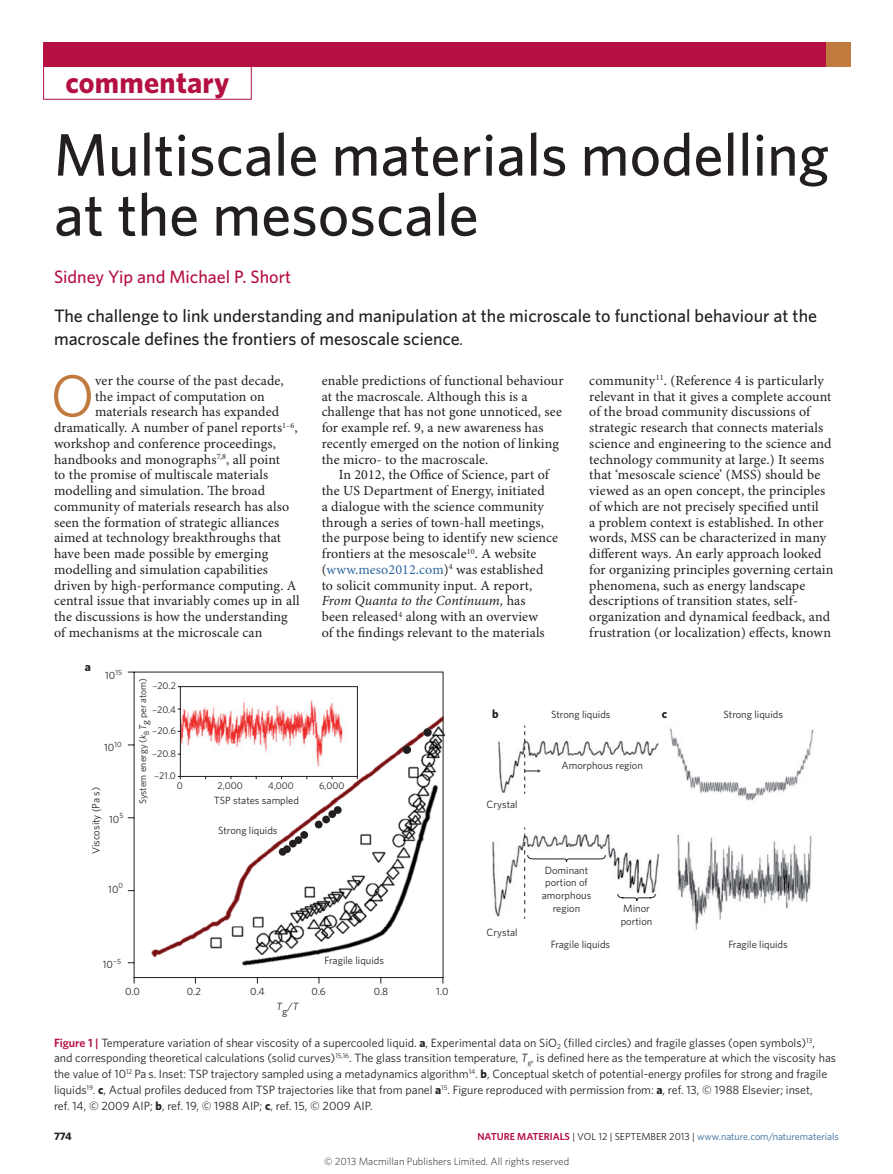
<style>
.page{position:relative;width:893px;height:1174px;background:#fff}
.page>*{position:absolute;margin:0;border:0;box-sizing:border-box;transform-origin:0 0}
.Title{font:500 60px/60px "Whitney";color:#231f20}
.Body_first_w_drop_c{font:59.25px "Whitney";color:#c17b3f}
.t1{font:700 30px "Whitney";letter-spacing:.01em;color:#b41142}
.Standfirst{font:500 18px/22.5px "Whitney";color:#231f20}
.Author{font:500 18px "Whitney";color:#b41142}
.Body_text{font:13.95px/15.8px "Minion Pro";letter-spacing:.01em;color:#231f20}
.Body_first_w_drop_c-2{font:13.95px/15.8px "Minion Pro";letter-spacing:.01em;color:#231f20}
.Figure_caption{font:12px/15.8px "Whitney";color:#231f20}
.t2{font:700 12px "Whitney";color:#231f20}
.t3{font:700 10.8px "Whitney";color:#231f20}
.t4{font:10.5px/12.6px "Whitney";color:#231f20;text-align:center}
.t5{font:300 10.5px "Whitney";color:#231f20}
.t6{font:italic 10.5px "Whitney";color:#231f20}
.t7{font:10.2px "Whitney";color:#2f679b}
.t8{font:9.75px "Whitney";color:#231f20}
.s1{font-weight:400;font-style:italic}
.s2{color:#2f679b}
.s3{font-style:italic}
.s4{font-family:"Minion Pro"}
.s5{font-style:normal}
.s6{font-weight:600;color:#b41142}
.s7{font-weight:700}
.s8{color:#231f20}
</style>
<div class="page">
<div style="left:43px;top:66px;width:209px;height:34px;border:1px solid #b41142"></div>
<div style="left:43px;top:43px;width:806px;height:24px;background:#b41142"></div>
<div style="left:826px;top:43px;width:24px;height:24px;background:#c17b3f"></div>
<img style="left:492px;top:728px;width:322px;height:202px">
<svg style="left:524px;top:827px;width:132px;height:91px"></svg>
<svg style="left:524px;top:725px;width:17px;height:68px"></svg>
<svg style="left:127px;top:671px;width:317px;height:313px"></svg>
<svg style="left:177px;top:686px;width:181px;height:93px"></svg>
<p class="t1" style="left:65px;top:62px;width:166px">commentary</p>
<p class="Title" style="left:54px;top:124px;width:776px">Multiscale materials modelling at the mesoscale</p>
<p class="Author" style="left:54px;top:265px;width:239px">Sidney Yip and Michael P. Short</p>
<p class="Standfirst" style="left:54px;top:304px;width:765px">The challenge to link understanding and manipulation at the microscale to functional behaviour at the macroscale defines the frontiers of mesoscale science<span class="s1">.</span></p>
<p class="Body_first_w_drop_c" style="left:50px;top:356px;width:46px">O</p>
<p class="Body_first_w_drop_c-2" style="left:95px;top:373px;width:190px">ver the course of the past decade,</p>
<p class="Body_first_w_drop_c-2" style="left:322px;top:373px;width:243px">enable predictions of functional behaviour at the macroscale. Although this is a challenge that has not gone unnoticed, see for example ref. 9, a new awareness has recently emerged on the notion of linking the micro- to the macroscale.</p>
<p class="Body_text" style="left:322px;top:467px;width:238px;text-indent:17px">In 2012, the Office of Science, part of the US Department of Energy, initiated<br>a dialogue with the science community through a series of town-hall meetings, the purpose being to identify new science frontiers at the mesoscale<sup>10</sup>. A website (<span class="s2">www.meso2012.com</span>)<sup>4</sup> was established to solicit community input. A report, <span class="s3">From Quanta to the Continuum,</span> has<br>been released<sup>4</sup> along with an overview<br>of the findings relevant to the materials</p>
<p class="Body_text" style="left:589px;top:373px;width:246px">community<sup>11</sup>. (Reference 4 is particularly relevant in that it gives a complete account of the broad community discussions of strategic research that connects materials science and engineering to the science and technology community at large.) It seems that ‘mesoscale science’ (MSS) should be viewed as an open concept, the principles of which are not precisely specified until<br>a problem context is established. In other words, MSS can be characterized in many different ways. An early approach looked for organizing principles governing certain phenomena, such as energy landscape descriptions of transition states, self&shy;organization and dynamical feedback, and frustration (or localization) effects, known</p>
<p class="Body_first_w_drop_c-2" style="left:95px;top:389px;width:171px">the impact of computation on</p>
<p class="Body_first_w_drop_c-2" style="left:95px;top:404px;width:186px">materials research has expanded</p>
<p class="Body_first_w_drop_c-2" style="left:54px;top:420px;width:245px">dramatically. A number of panel reports<sup>1–6</sup>,</p>
<p class="Body_first_w_drop_c-2" style="left:54px;top:436px;width:223px">workshop and conference proceedings,</p>
<p class="Body_first_w_drop_c-2" style="left:54px;top:452px;width:228px">handbooks and monographs<sup>7,8</sup>, all point</p>
<p class="Body_first_w_drop_c-2" style="left:54px;top:467px;width:216px">to the promise of multiscale materials</p>
<p class="Body_first_w_drop_c-2" style="left:54px;top:483px;width:213px">modelling and simulation. The broad</p>
<p class="Body_first_w_drop_c-2" style="left:54px;top:499px;width:237px">community of materials research has also</p>
<p class="Body_first_w_drop_c-2" style="left:54px;top:515px;width:227px">seen the formation of strategic alliances</p>
<p class="Body_first_w_drop_c-2" style="left:54px;top:530px;width:229px">aimed at technology breakthroughs that</p>
<p class="Body_first_w_drop_c-2" style="left:54px;top:546px;width:216px">have been made possible by emerging</p>
<p class="Body_first_w_drop_c-2" style="left:54px;top:562px;width:215px">modelling and simulation capabilities</p>
<p class="Body_first_w_drop_c-2" style="left:54px;top:578px;width:244px">driven by high-performance computing. A</p>
<p class="Body_first_w_drop_c-2" style="left:54px;top:593px;width:247px">central issue that invariably comes up in all</p>
<p class="Body_first_w_drop_c-2" style="left:54px;top:609px;width:235px">the discussions is how the understanding</p>
<p class="Body_first_w_drop_c-2" style="left:54px;top:625px;width:210px">of mechanisms at the microscale can</p>
<p class="t2" style="left:85px;top:658px;width:8px">a</p>
<p class="t4" style="left:105px;top:669px;width:18px">10<sup>15</sup></p>
<p class="t4" style="left:104px;top:741px;width:19px">10<sup>10</sup></p>
<p class="t4" style="left:89px;top:854px;width:69px;rotate:-90deg">Viscosity <span class="s4">(</span>Pa s)</p>
<p class="t4" style="left:109px;top:812px;width:16px">10<sup>5</sup></p>
<p class="t4" style="left:108px;top:882px;width:16px">10<sup>0</sup></p>
<p class="t8" style="left:136px;top:804px;width:128px;rotate:-90deg">System energy (<span class="s3">k</span><sub>B</sub><span class="s3">T</span>g per atom)</p>
<p class="t8" style="left:152px;top:679px;width:25px"><span class="s4">–</span>20.2</p>
<p class="t8" style="left:152px;top:703px;width:25px"><span class="s4">–</span>20.4</p>
<p class="t8" style="left:152px;top:724px;width:25px"><span class="s4">–</span>20.6</p>
<p class="t8" style="left:152px;top:746px;width:25px"><span class="s4">–</span>20.8</p>
<p class="t8" style="left:154px;top:769px;width:23px"><span class="s4">–</span>21.0</p>
<p class="t8" style="left:177px;top:779px;width:8px">0</p>
<p class="t8" style="left:217px;top:779px;width:27px">2,000</p>
<p class="t8" style="left:268px;top:779px;width:27px">4,000</p>
<p class="t4" style="left:214px;top:794px;width:87px">TSP states sampled</p>
<p class="t4" style="left:218px;top:823px;width:61px">Strong liquids</p>
<p class="t8" style="left:319px;top:779px;width:27px">6,000</p>
<p class="t4" style="left:103px;top:958px;width:20px">10<sup>−5</sup></p>
<p class="t4" style="left:125px;top:984px;width:16px">0.0</p>
<p class="t4" style="left:187px;top:984px;width:16px">0.2</p>
<p class="t4" style="left:250px;top:985px;width:16px">0.4</p>
<p class="t6" style="left:276px;top:999px;width:24px">T<span class="s5">g/</span>T</p>
<p class="t4" style="left:325px;top:953px;width:61px">Fragile liquids</p>
<p class="t4" style="left:311px;top:984px;width:16px">0.6</p>
<p class="t4" style="left:374px;top:984px;width:16px">0.8</p>
<p class="t4" style="left:436px;top:984px;width:14px">1.0</p>
<p class="t2" style="left:492px;top:705px;width:8px">b</p>
<p class="t2" style="left:662px;top:705px;width:7px">c</p>
<p class="t4" style="left:551px;top:707px;width:61px">Strong liquids</p>
<p class="t4" style="left:724px;top:707px;width:61px">Strong liquids</p>
<p class="t4" style="left:487px;top:798px;width:33px">Crystal</p>
<p class="t4" style="left:487px;top:925px;width:33px">Crystal</p>
<p class="t4" style="left:562px;top:758px;width:83px">Amorphous region</p>
<p class="t4" style="left:542px;top:863px;width:51px">Dominant portion of amorphous region</p>
<p class="t4" style="left:621px;top:902px;width:33px;text-align:left">Minor portion</p>
<p class="t4" style="left:551px;top:937px;width:61px">Fragile liquids</p>
<p class="t4" style="left:728px;top:937px;width:61px">Fragile liquids</p>
<p class="Figure_caption" style="left:54px;top:1034px;width:784px"><span class="s6">Figure 1 |</span> Temperature variation of shear viscosity of a supercooled liquid. <span class="s7">a</span>, Experimental data on SiO<sub>2</sub> (filled circles) and fragile glasses (open symbols)<sup>13</sup>, and corresponding theoretical calculations (solid curves)<sup>15,16</sup>. The glass transition temperature, <span class="s3">T</span><sub>g</sub>, is defined here as the temperature at which the viscosity has the value of 10<sup>12</sup> Pa s. Inset: TSP trajectory sampled using a metadynamics algorithm<sup>14</sup>. <span class="s7">b</span>, Conceptual sketch of potential-energy profiles for strong and fragile liquids<sup>19</sup>. <span class="s7">c</span>, Actual profiles deduced from TSP trajectories like that from panel <span class="s7">a</span><sup>15</sup>. Figure reproduced with permission from: <span class="s7">a</span>, ref. 13, © 1988 Elsevier; inset,<br>ref. 14, © 2009 AIP; <span class="s7">b</span>, ref. 19, © 1988 AIP; <span class="s7">c</span>, ref. 15, © 2009 AIP.</p>
<p class="t3" style="left:54px;top:1129px;width:19px">774</p>
<p class="t7" style="left:477px;top:1129px;width:363px"><span class="s6">NATURE MATERIALS</span> <span class="s8">| VOL 12 | SEPTEMBER 2013 |</span> www.nature.com/naturematerials</p>
<p class="t5" style="left:324px;top:1154px;width:247px">© 2013 Macmillan Publishers Limited. All rights reserved</p>
</div>
